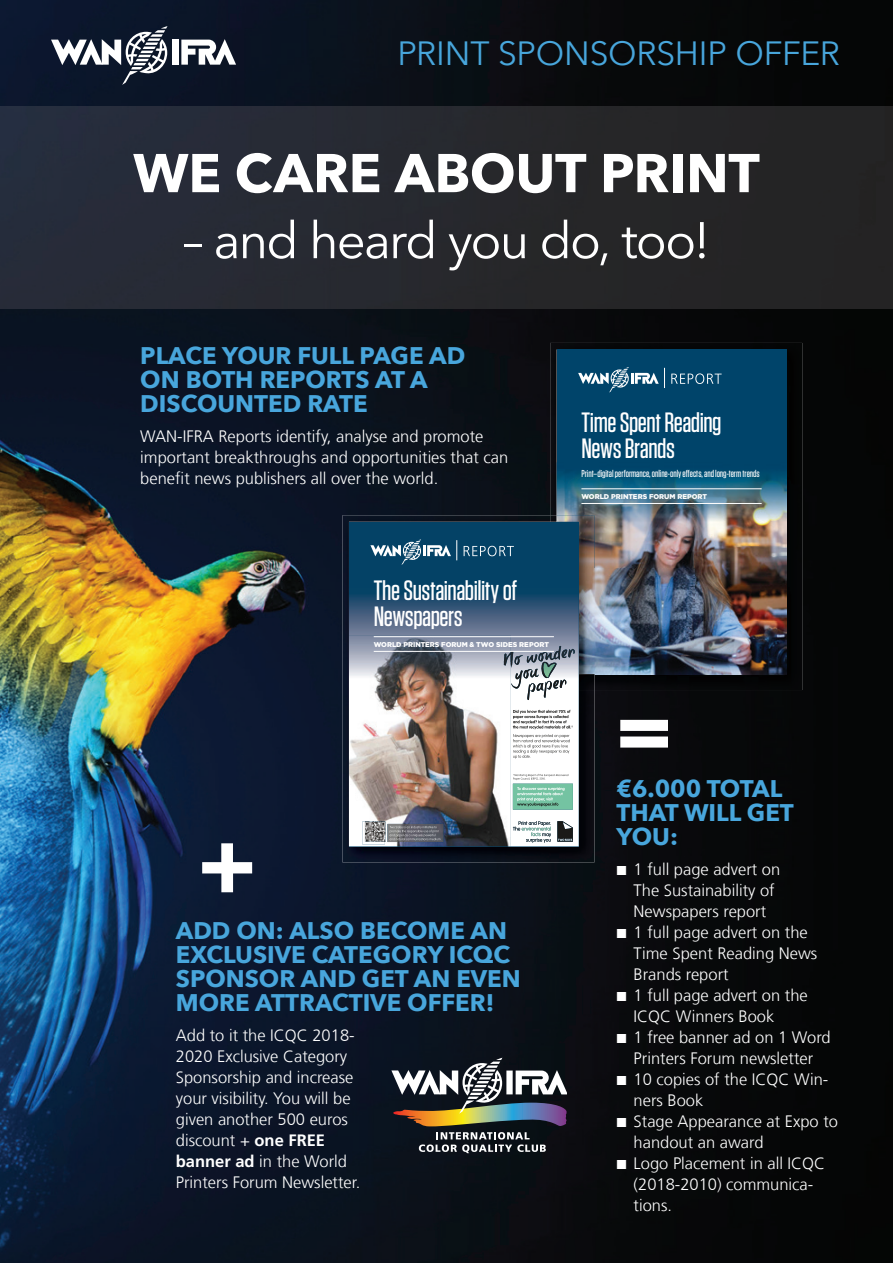
<style>
.page{position:relative;width:893px;height:1263px;background:#fff}
.page>*{position:absolute;margin:0;border:0;box-sizing:border-box;transform-origin:0 0}
.t1{font:700 90px "Avenir Next";color:#fff}
.t2{font:700 54px "Avenir Next";letter-spacing:-.005em;color:#fff}
.t3{font:51px "Avenir Next";letter-spacing:-.04em;color:#fff}
.t4{font:33.6px "Avenir Next";letter-spacing:-.005em;color:#48a6dc}
.t5{font:500 27.9px/25.7px "Tungsten";letter-spacing:-.015em;color:#fff}
.t6{font:700 24px/24px "Avenir Next";color:#48a6dc}
.t7{font:300 16.5px/21px "Frutiger LT Com";color:#fff}
.t8{font:500 10.05px "Tungsten";letter-spacing:-.005em;color:#fff}
.t9{font:900 7.05px "Gotham";letter-spacing:-.005em;color:#fff}
.t10{font:700 4.05px/5.2px "VAG Rounded";color:#fff}
.s1{font-weight:700}
</style>
<div class="page">
<img style="left:0;top:0;width:893px;height:1263px">
<svg style="left:391px;top:1058px;width:176px;height:95px;background:#535656"></svg>
<img style="left:550px;top:343px;width:252px;height:347px">
<div style="left:557px;top:349px;width:229px;height:325px;background:#00446a"></div>
<img style="left:557px;top:473px;width:137px;height:95px">
<img style="left:694px;top:473px;width:92px;height:201px">
<img style="left:594px;top:568px;width:101px;height:106px">
<hr style="left:581px;top:488px;width:181px;height:1px;background:#fff">
<hr style="left:581px;top:503px;width:181px;height:1px;background:#fff">
<svg style="left:671px;top:373px;width:51px;height:11px"></svg>
<svg style="left:578px;top:367px;width:87px;height:26px"></svg>
<img style="left:342px;top:515px;width:252px;height:347px">
<img style="left:550px;top:515px;width:44px;height:175px">
<img style="left:557px;top:515px;width:37px;height:159px">
<div style="left:349px;top:522px;width:230px;height:324px;background:#044266"></div>
<svg style="left:349px;top:595px;width:230px;height:251px;background:#899aae"></svg>
<img style="left:349px;top:636px;width:162px;height:210px">
<svg style="left:557px;top:821px;width:16px;height:21px"></svg>
<svg style="left:513px;top:821px;width:38px;height:22px"></svg>
<img style="left:513px;top:710px;width:57px;height:9px">
<svg style="left:513px;top:715px;width:56px;height:4px"></svg>
<img style="left:513px;top:720px;width:54px;height:4px">
<img style="left:513px;top:725px;width:58px;height:4px">
<img style="left:513px;top:734px;width:57px;height:5px">
<svg style="left:513px;top:739px;width:57px;height:3px"></svg>
<img style="left:513px;top:744px;width:56px;height:5px">
<svg style="left:513px;top:749px;width:56px;height:4px"></svg>
<img style="left:513px;top:755px;width:17px;height:4px">
<img style="left:514px;top:774px;width:54px;height:3px">
<img style="left:513px;top:777px;width:32px;height:3px">
<img style="left:504px;top:652px;width:7px;height:14px">
<img style="left:554px;top:646px;width:7px;height:3px">
<img style="left:527px;top:691px;width:9px;height:9px">
<img style="left:544px;top:691px;width:8px;height:7px">
<svg style="left:511px;top:649px;width:64px;height:42px;background:#a3aab1"></svg>
<svg style="left:362px;top:822px;width:23px;height:22px"></svg>
<img style="left:365px;top:821px;width:20px;height:21px">
<img style="left:387px;top:824px;width:57px;height:18px">
<img style="left:389px;top:826px;width:49px;height:7px">
<img style="left:390px;top:830px;width:48px;height:3px">
<img style="left:390px;top:834px;width:46px;height:3px">
<img style="left:390px;top:838px;width:51px;height:2px">
<svg style="left:513px;top:784px;width:60px;height:25px"></svg>
<hr style="left:517px;top:787px;width:48px;height:4px;background:#74c3a2">
<hr style="left:517px;top:792px;width:46px;height:3px;background:#74c3a2">
<hr style="left:517px;top:797px;width:36px;height:4px;background:#74c3a2">
<img style="left:517px;top:802px;width:41px;height:4px">
<hr style="left:374px;top:636px;width:180px;height:1px;background:#fff">
<hr style="left:374px;top:651px;width:180px;height:1px;background:#fff">
<svg style="left:464px;top:546px;width:50px;height:10px"></svg>
<svg style="left:370px;top:539px;width:87px;height:26px"></svg>
<svg style="left:181px;top:39px;width:55px;height:26px"></svg>
<div style="left:172px;top:40px;width:6px;height:25px;background:#fff"></div>
<svg style="left:51px;top:26px;width:117px;height:59px"></svg>
<svg style="left:617px;top:866px;width:9px;height:9px"></svg>
<svg style="left:617px;top:929px;width:9px;height:9px"></svg>
<svg style="left:617px;top:992px;width:9px;height:9px"></svg>
<svg style="left:617px;top:1034px;width:9px;height:9px"></svg>
<svg style="left:617px;top:1076px;width:9px;height:9px"></svg>
<svg style="left:617px;top:1118px;width:9px;height:9px"></svg>
<svg style="left:617px;top:1160px;width:9px;height:9px"></svg>
<h3 class="t4" style="left:397px;top:24px;width:444px">PRINT SPONSORSHIP OFFER</h3>
<h2 class="t2" style="left:133px;top:127px;width:628px">WE CARE ABOUT PRINT</h2>
<h3 class="t3" style="left:183px;top:197px;width:529px">– and heard you do, too!</h3>
<h3 class="t6" style="left:140px;top:344px;width:326px">PLACE YOUR FULL PAGE AD<br>ON BOTH REPORTS AT A<br>DISCOUNTED RATE</h3>
<p class="t7" style="left:140px;top:426px;width:369px">WAN-IFRA Reports identify, analyse and promote important breakthroughs and opportunities that can benefit news publishers all over the world.</p>
<h3 class="t5" style="left:581px;top:410px;width:142px">Time Spent Reading<br>News Brands</h3>
<p class="t8" style="left:581px;top:468px;width:180px">Print–digital performance, online-only effects, and long-term trends</p>
<p class="t9" style="left:581px;top:491px;width:127px">WORLD PRINTERS FORUM REPORT</p>
<h3 class="t5" style="left:374px;top:578px;width:145px">The Sustainability of<br>Newspapers</h3>
<p class="t9" style="left:374px;top:639px;width:177px">WORLD PRINTERS FORUM &amp; TWO SIDES REPORT</p>
<h1 class="t1" style="left:197px;top:786px;width:61px">+</h1>
<p class="t10" style="left:517px;top:786px;width:49px">To discover some surprising environmental facts about print and paper, visit</p>
<h3 class="t6" style="left:176px;top:919px;width:346px">ADD ON: ALSO BECOME AN<br>EXCLUSIVE CATEGORY ICQC<br>SPONSOR AND GET AN EVEN<br>MORE ATTRACTIVE OFFER!</h3>
<p class="t7" style="left:176px;top:1025px;width:186px">Add to it the ICQC 2018-<br>2020 Exclusive Category<br>Sponsorship and increase your visibility. You will be given another 500 euros discount + <span class="s1">one FREE banner ad</span> in the World<br>Printers Forum Newsletter.</p>
<h1 class="t1" style="left:614px;top:652px;width:61px">=</h1>
<h3 class="t6" style="left:617px;top:776px;width:179px">€6.000 TOTAL<br>THAT WILL GET<br>YOU:</h3>
<p class="t7" style="left:634px;top:859px;width:206px">1 full page advert on<br>The Sustainability of<br>Newspapers report<br>1 full page advert on the<br>Time Spent Reading News<br>Brands report<br>1 full page advert on the<br>ICQC Winners Book<br>1 free banner ad on 1 Word<br>Printers Forum newsletter<br>10 copies of the ICQC Win&shy;ners Book<br>Stage Appearance at Expo to handout an award<br>Logo Placement in all ICQC (2018-2010) communica&shy;tions.</p>
</div>
